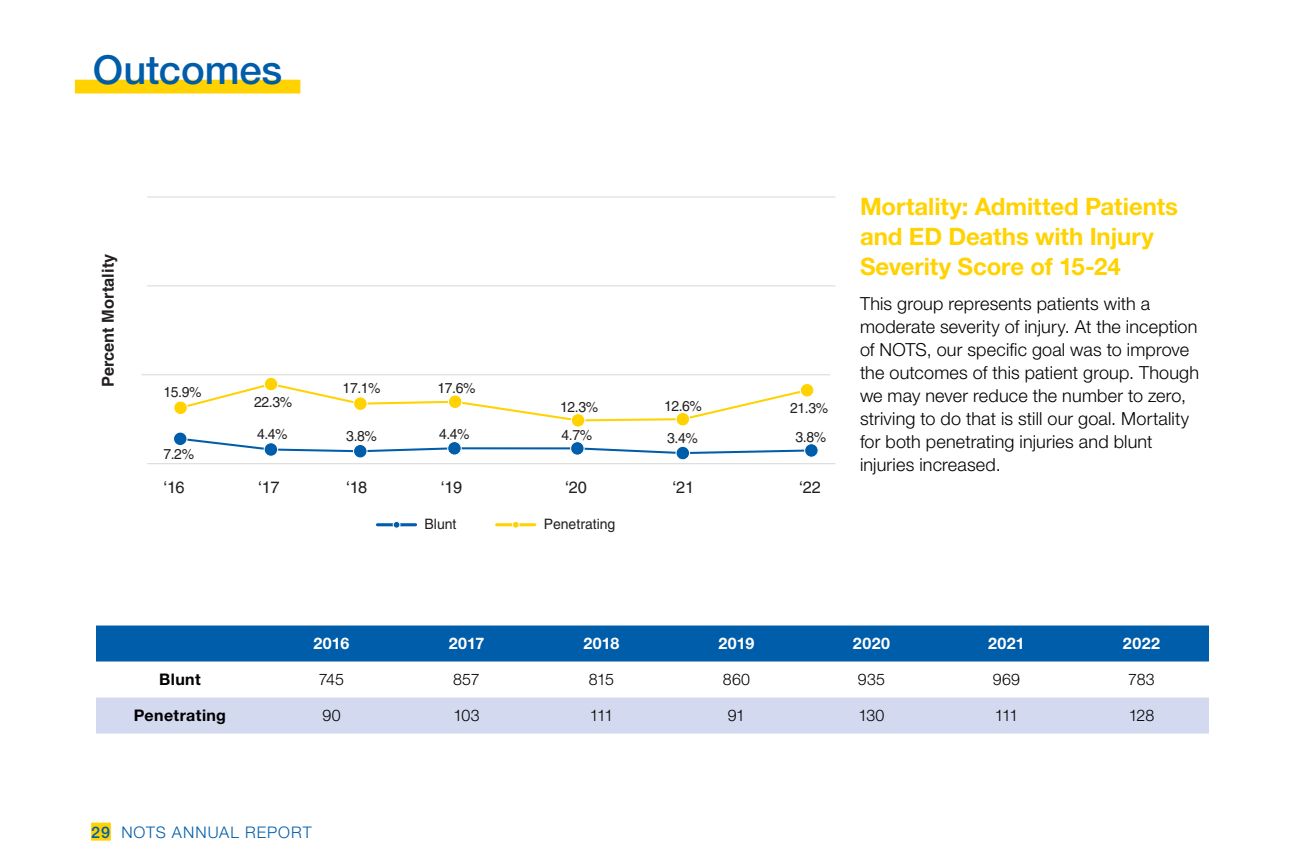
<style>
.page{position:relative;width:1296px;height:864px;background:#fff}
.page>*{position:absolute;margin:0;border:0;box-sizing:border-box;transform-origin:0 0}
.t1{font:500 40px "Helvetica Neue LT Std";letter-spacing:-.005em;color:#005daa}
.t2{font:700 24px/30px "Helvetica Neue LT Std";letter-spacing:-.005em;color:#ffd200}
.t3{font:300 18px/23px "Helvetica Neue LT Std";letter-spacing:.01em;color:#000}
.t4{font:16.4px "Helvetica LT Std";letter-spacing:-.04em;color:#211e1f}
.t5{font:700 16.4px "Helvetica LT Std";color:#231f20}
.t6{font:300 16px "Helvetica Neue LT Std";letter-spacing:-.015em;color:#000}
.t7{font:700 16px "Helvetica Neue LT Std";letter-spacing:.025em;color:#fff}
.t8{font:300 16px "Helvetica Neue LT Std";letter-spacing:.065em;color:#005daa}
.t9{font:700 16px "Helvetica Neue LT Std";letter-spacing:.025em;color:#000}
.t10{font:14.4px/28.6px "Helvetica LT Std";color:#231f20}
.s1{font-weight:500}
</style>
<div class="page">
<div style="left:91px;top:823px;width:20px;height:18px;background:#ffd200"></div>
<hr style="left:497px;top:523px;width:38px;height:3px;background:#ffd200">
<div style="left:512px;top:521px;width:7px;height:7px;border:1px solid #fff;border-radius:50%"></div>
<hr style="left:377px;top:523px;width:39px;height:3px;background:#005daa">
<div style="left:393px;top:521px;width:7px;height:7px;border:1px solid #fff;border-radius:50%"></div>
<svg style="left:185px;top:384px;width:615px;height:38px"></svg>
<svg style="left:185px;top:438px;width:622px;height:16px"></svg>
<div style="left:174px;top:401px;width:13px;height:14px;background:#ffd200;border-radius:50%"></div>
<div style="left:173px;top:400px;width:15px;height:15px;border:1px solid #fff;border-radius:50%"></div>
<svg style="left:264px;top:377px;width:14px;height:14px"></svg>
<div style="left:263px;top:377px;width:16px;height:15px;border:1px solid #fff;border-radius:50%"></div>
<svg style="left:353px;top:397px;width:15px;height:14px"></svg>
<div style="left:353px;top:396px;width:15px;height:15px;border:1px solid #fff;border-radius:50%"></div>
<svg style="left:571px;top:413px;width:14px;height:14px"></svg>
<div style="left:570px;top:413px;width:16px;height:15px;border:1px solid #fff;border-radius:50%"></div>
<div style="left:676px;top:412px;width:14px;height:14px;background:#ffd200;border-radius:50%"></div>
<div style="left:675px;top:412px;width:15px;height:15px;border:1px solid #fff;border-radius:50%"></div>
<div style="left:174px;top:432px;width:13px;height:14px;background:#005daa;border-radius:50%"></div>
<div style="left:173px;top:432px;width:15px;height:14px;border:1px solid #fff;border-radius:50%"></div>
<div style="left:264px;top:443px;width:14px;height:13px;background:#005daa;border-radius:50%"></div>
<div style="left:264px;top:442px;width:14px;height:15px;border:1px solid #fff;border-radius:50%"></div>
<div style="left:354px;top:444px;width:13px;height:14px;background:#005daa;border-radius:50%"></div>
<div style="left:353px;top:444px;width:15px;height:15px;border:1px solid #fff;border-radius:50%"></div>
<div style="left:571px;top:442px;width:13px;height:13px;background:#005daa;border-radius:50%"></div>
<div style="left:570px;top:441px;width:15px;height:15px;border:1px solid #fff;border-radius:50%"></div>
<div style="left:448px;top:395px;width:14px;height:14px;background:#ffd200;border-radius:50%"></div>
<div style="left:448px;top:394px;width:15px;height:15px;border:1px solid #fff;border-radius:50%"></div>
<div style="left:448px;top:442px;width:13px;height:13px;background:#005daa;border-radius:50%"></div>
<div style="left:447px;top:441px;width:15px;height:15px;border:1px solid #fff;border-radius:50%"></div>
<div style="left:676px;top:446px;width:14px;height:14px;background:#005daa;border-radius:50%"></div>
<div style="left:676px;top:446px;width:14px;height:14px;border:1px solid #fff;border-radius:50%"></div>
<hr style="left:147px;top:196px;width:688px;height:1px;background:#d9d8d6">
<hr style="left:147px;top:285px;width:688px;height:1px;background:#d9d8d6">
<hr style="left:142px;top:374px;width:688px;height:1px;background:#d9d8d6">
<hr style="left:147px;top:463px;width:688px;height:1px;background:#d9d8d6">
<div style="left:800px;top:383px;width:14px;height:14px;background:#ffd200;border-radius:50%"></div>
<div style="left:800px;top:383px;width:15px;height:15px;border:1px solid #fff;border-radius:50%"></div>
<div style="left:805px;top:444px;width:13px;height:13px;background:#005daa;border-radius:50%"></div>
<div style="left:804px;top:443px;width:15px;height:15px;border:1px solid #fff;border-radius:50%"></div>
<div style="left:96px;top:626px;width:1113px;height:36px;background:#005daa"></div>
<div style="left:96px;top:698px;width:1113px;height:36px;background:#d3d9ee"></div>
<div style="left:75px;top:80px;width:225px;height:13px;background:#ffd200"></div>
<h1 class="t1" style="left:93px;top:46px;width:191px">Outcomes</h1>
<p class="t5" style="left:98px;top:387px;width:134px;rotate:-90deg">Percent Mortality</p>
<p class="t10" style="left:163px;top:378px;width:40px">15.9%</p>
<p class="t10" style="left:163px;top:440px;width:32px">7.2%</p>
<p class="t10" style="left:254px;top:388px;width:40px">22.3%</p>
<p class="t10" style="left:257px;top:420px;width:32px">4.4%</p>
<p class="t10" style="left:343px;top:374px;width:40px">17.1%</p>
<p class="t10" style="left:346px;top:421px;width:32px">3.8%</p>
<p class="t10" style="left:438px;top:374px;width:40px">17.6%</p>
<p class="t10" style="left:439px;top:419px;width:32px">4.4%</p>
<p class="t10" style="left:560px;top:392px;width:40px">12.3%<br>4.7%</p>
<p class="t10" style="left:664px;top:392px;width:40px">12.6%</p>
<p class="t10" style="left:667px;top:424px;width:32px">3.4%</p>
<p class="t10" style="left:790px;top:394px;width:40px">21.3%</p>
<p class="t10" style="left:796px;top:423px;width:32px">3.8%</p>
<p class="t4" style="left:163px;top:477px;width:23px">‘16</p>
<p class="t4" style="left:258px;top:477px;width:23px">‘17</p>
<p class="t4" style="left:346px;top:477px;width:23px">‘18</p>
<p class="t4" style="left:441px;top:477px;width:23px">‘19</p>
<p class="t4" style="left:565px;top:477px;width:23px">‘20</p>
<p class="t4" style="left:672px;top:477px;width:23px">‘21</p>
<p class="t4" style="left:799px;top:477px;width:23px">‘22</p>
<p class="t10" style="left:425px;top:510px;width:33px">Blunt</p>
<p class="t10" style="left:544px;top:510px;width:73px">Penetrating</p>
<h2 class="t2" style="left:860px;top:191px;width:320px">Mortality: Admitted Patients and ED Deaths with Injury<br>Severity Score of 15-24</h2>
<p class="t3" style="left:860px;top:292px;width:341px">This group represents patients with a moderate severity of injury. At the inception of NOTS, our specific goal was to improve the outcomes of this patient group. Though we may never reduce the number to zero, striving to do that is still our goal. Mortality for both penetrating injuries and blunt injuries increased.</p>
<p class="t7" style="left:313px;top:634px;width:38px">2016</p>
<p class="t7" style="left:449px;top:634px;width:37px">2017</p>
<p class="t7" style="left:583px;top:634px;width:38px">2018</p>
<p class="t7" style="left:718px;top:634px;width:38px">2019</p>
<p class="t7" style="left:853px;top:634px;width:39px">2020</p>
<p class="t7" style="left:988px;top:634px;width:38px">2021</p>
<p class="t7" style="left:1123px;top:634px;width:39px">2022</p>
<p class="t9" style="left:159px;top:670px;width:43px">Blunt</p>
<p class="t6" style="left:319px;top:670px;width:27px">745</p>
<p class="t6" style="left:453px;top:670px;width:28px">857</p>
<p class="t6" style="left:589px;top:670px;width:27px">815</p>
<p class="t6" style="left:723px;top:670px;width:29px">860</p>
<p class="t6" style="left:858px;top:670px;width:29px">935</p>
<p class="t6" style="left:993px;top:670px;width:29px">969</p>
<p class="t6" style="left:1128px;top:670px;width:28px">783</p>
<p class="t9" style="left:134px;top:706px;width:94px">Penetrating</p>
<p class="t6" style="left:322px;top:706px;width:20px">90</p>
<p class="t6" style="left:453px;top:706px;width:28px">103</p>
<p class="t6" style="left:590px;top:706px;width:25px">111</p>
<p class="t6" style="left:728px;top:706px;width:19px">91</p>
<p class="t6" style="left:858px;top:706px;width:28px">130</p>
<p class="t6" style="left:995px;top:706px;width:25px">111</p>
<p class="t6" style="left:1129px;top:706px;width:27px">128</p>
<p class="t8" style="left:91px;top:822px;width:222px"><span class="s1">29</span> NOTS ANNUAL REPORT</p>
</div>
